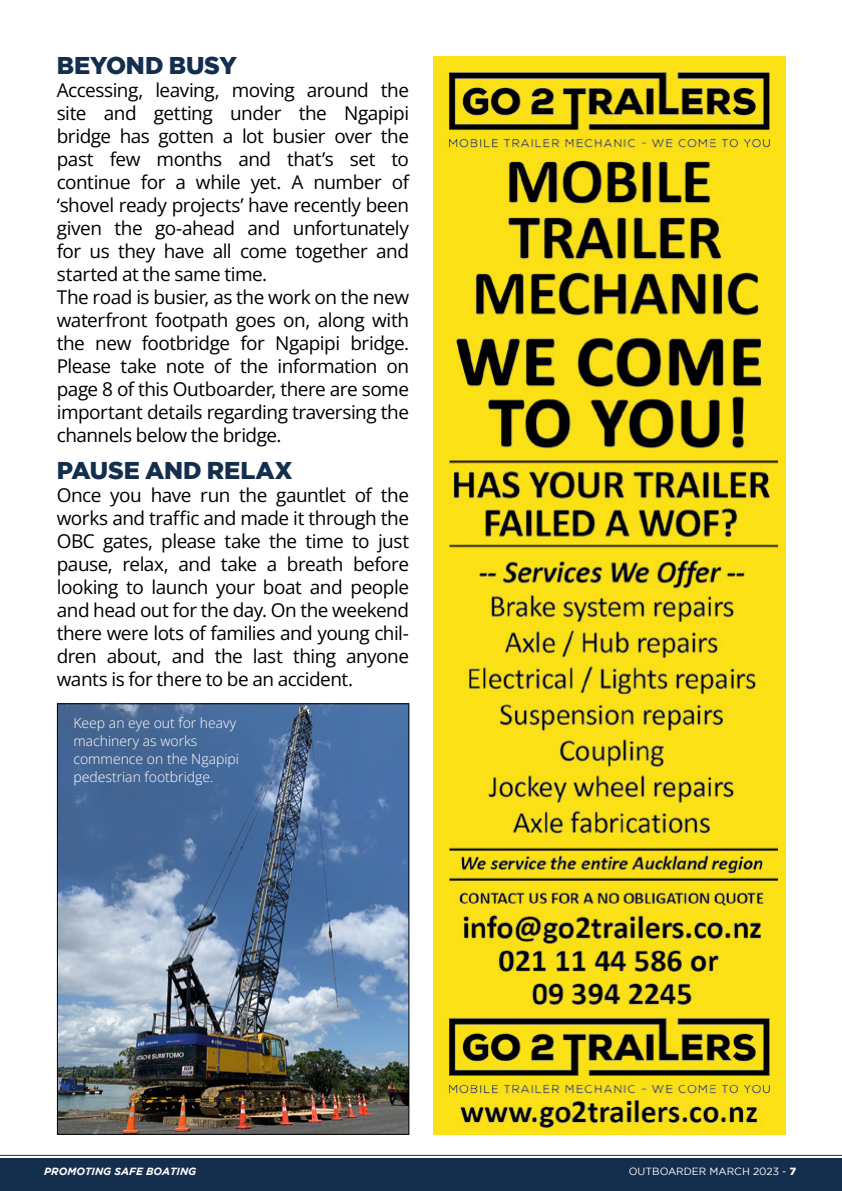
<style>
.page{position:relative;width:842px;height:1191px;background:#fff}
.page>*{position:absolute;margin:0;border:0;box-sizing:border-box;transform-origin:0 0}
.t1{font:900 24.2px "Gotham";letter-spacing:-.005em;color:#142f4e}
.t2{font:19px/23px "Open Sans";letter-spacing:-.025em;color:#000}
.t3{font:300 14px/18px "Open Sans";color:#fff}
.t4{font:10.4px "Gotham";color:#fff}
.t5{font:italic 700 10.4px "Gotham";color:#fff}
.s1{font-weight:900}
</style>
<div class="page">
<div style="left:0;top:1158px;width:842px;height:33px;background:#142f4e"></div>
<hr style="left:0;top:1154px;width:842px;height:1px;background:#142f4e">
<img style="left:434px;top:57px;width:351px;height:1077px">
<img style="left:59px;top:705px;width:348px;height:427px">
<div style="left:57px;top:703px;width:352px;height:431px;border:1px solid #000"></div>
<p class="t1" style="left:57px;top:52px;width:181px">BEYOND BUSY</p>
<p class="t2" style="left:57px;top:78px;width:354px">Accessing, leaving, moving around the site and getting under the Ngapipi bridge has gotten a lot busier over the past few months and that’s set to continue for a while yet. A number of ‘shovel ready projects’ have recently been given the go-ahead and unfortunately for us they have all come together and started at the same time.<br>The road is busier, as the work on the new waterfront footpath goes on, along with the new footbridge for Ngapipi bridge.<br>Please take note of the information on page 8 of this Outboarder, there are some important details regarding traversing the channels below the bridge.</p>
<p class="t1" style="left:57px;top:457px;width:237px">PAUSE AND RELAX</p>
<p class="t2" style="left:57px;top:483px;width:354px;text-align:justify">Once you have run the gauntlet of the works and traffic and made it through the OBC gates, please take the time to just pause, relax, and take a breath before looking to launch your boat and people and head out for the day. On the weekend there were lots of families and young chil&shy;dren about, and the last thing anyone wants is for there to be an accident.</p>
<p class="t3" style="left:73px;top:713px;width:167px">Keep an eye out for heavy machinery as works commence on the Ngapipi pedestrian footbridge.</p>
<p class="t5" style="left:44px;top:1165px;width:154px">PROMOTING SAFE BOATING</p>
<p class="t4" style="left:629px;top:1165px;width:169px">OUTBOARDER MARCH 2023 - <span class="s1">7</span></p>
</div>
